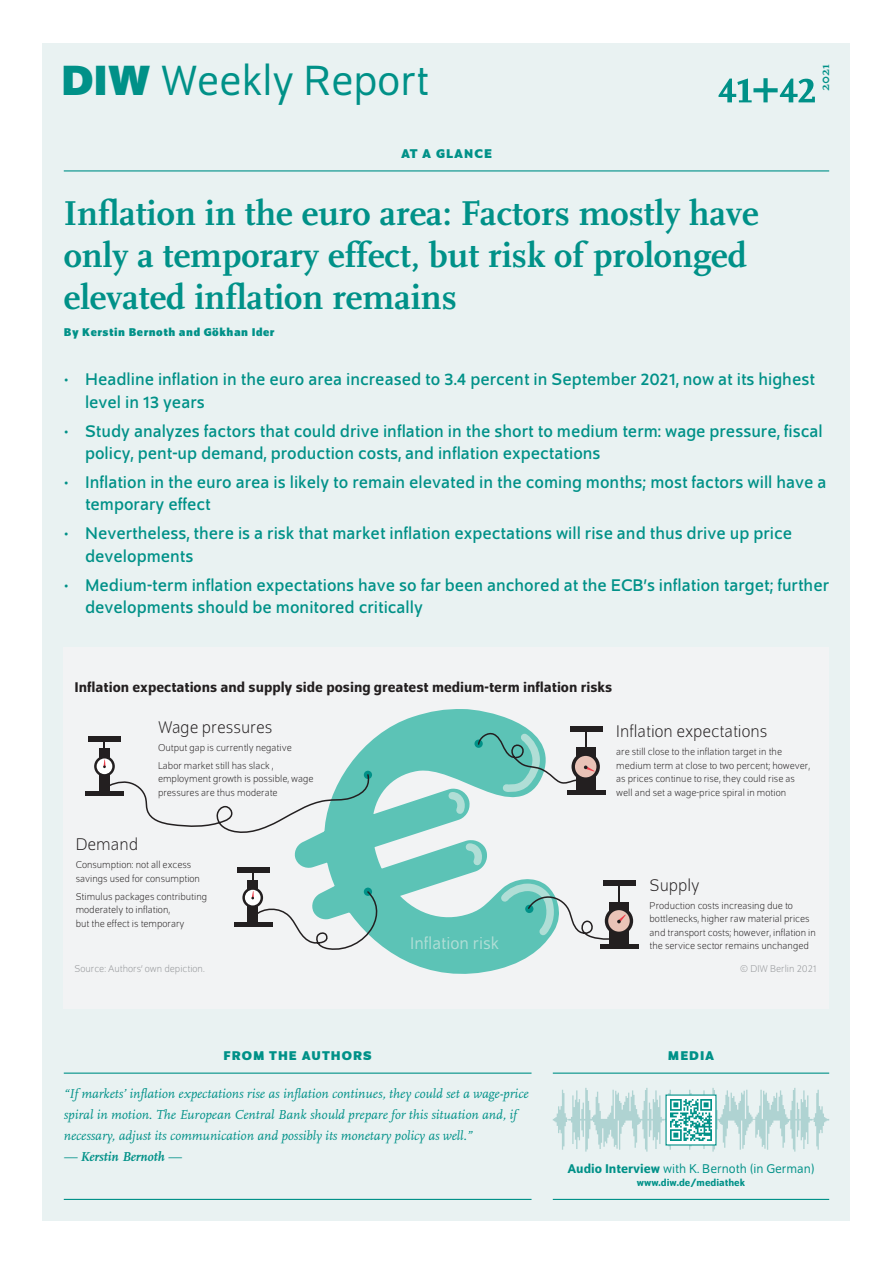
<style>
.page{position:relative;width:893px;height:1263px;background:#fff}
.page>*{position:absolute;margin:0;border:0;box-sizing:border-box;transform-origin:0 0}
.t1{font:700 51px "Scala Pro";color:#009188}
.t2{font:45px "Schumpeter Blond";color:#009188}
.t3{font:700 36px/42px "Scala Pro";color:#009188}
.t4{font:18px/22.5px "Schumpeter";color:#009188}
.t5{font:300 18px "Schumpeter";color:#231f20}
.t6{font:18px "Schumpeter Blond";color:#b0ded6}
.t7{font:500 15px "Schumpeter";color:#231f20}
.t8{font:italic 13.5px/21px "Scala Pro";color:#009188}
.t9{font:13.5px "Schumpeter Blond";color:#009188}
.t10{font:700 13.5px "Schumpeter";letter-spacing:.075em;color:#009188}
.t11{font:italic 700 13.5px "Scala Pro";color:#009188}
.t12{font:700 13.5px "Scala Pro";color:#009188}
.t13{font:700 12px "Schumpeter";letter-spacing:.04em;color:#009188}
.t14{font:300 10.5px/13.5px "Schumpeter";color:#231f20}
.t15{font:300 10.5px "Schumpeter";color:#939598}
.t16{font:500 10.5px "Schumpeter";color:#009188}
.s1{font-family:"Schumpeter";font-weight:700}
.s2{font-weight:400}
.s3{font-family:"Schumpeter";font-weight:500}
</style>
<div class="page">
<div style="left:43px;top:43px;width:807px;height:1177px;background:#e9f2f2"></div>
<hr style="left:64px;top:170px;width:765px;height:1px;background:#009188">
<hr style="left:553px;top:1072px;width:276px;height:2px;background:#009188">
<hr style="left:553px;top:1199px;width:276px;height:1px;background:#009188">
<svg style="left:553px;top:1088px;width:276px;height:63px"></svg>
<div style="left:666px;top:1095px;width:50px;height:50px;background:#fff"></div>
<img style="left:670px;top:1099px;width:42px;height:42px">
<hr style="left:64px;top:1072px;width:467px;height:2px;background:#009188">
<hr style="left:64px;top:1199px;width:467px;height:1px;background:#009188">
<div style="left:64px;top:647px;width:765px;height:362px;background:#f2f3f4"></div>
<svg style="left:294px;top:709px;width:252px;height:265px"></svg>
<div style="left:247px;top:880px;width:11px;height:44px;background:#231f20"></div>
<div style="left:234px;top:922px;width:38px;height:5px;background:#231f20"></div>
<div style="left:237px;top:867px;width:32px;height:6px;background:#231f20"></div>
<svg style="left:252px;top:873px;width:2px;height:7px"></svg>
<svg style="left:242px;top:887px;width:21px;height:21px"></svg>
<div style="left:245px;top:890px;width:16px;height:15px;background:#fff;border-radius:50%"></div>
<div style="left:99px;top:748px;width:11px;height:45px;background:#231f20"></div>
<div style="left:85px;top:791px;width:39px;height:5px;background:#231f20"></div>
<div style="left:89px;top:736px;width:32px;height:6px;background:#231f20"></div>
<svg style="left:94px;top:756px;width:21px;height:21px"></svg>
<div style="left:97px;top:758px;width:15px;height:16px;background:#fff;border-radius:50%"></div>
<div style="left:576px;top:747px;width:19px;height:45px;background:#231f20"></div>
<div style="left:567px;top:790px;width:38px;height:5px;background:#231f20"></div>
<div style="left:570px;top:726px;width:32px;height:5px;background:#231f20"></div>
<svg style="left:571px;top:752px;width:29px;height:29px"></svg>
<svg style="left:575px;top:756px;width:21px;height:21px"></svg>
<svg style="left:474px;top:739px;width:9px;height:9px"></svg>
<svg style="left:364px;top:887px;width:8px;height:9px"></svg>
<div style="left:364px;top:771px;width:8px;height:8px;background:#009188;border-radius:50%"></div>
<svg style="left:102px;top:760px;width:268px;height:77px"></svg>
<svg style="left:462px;top:839px;width:19px;height:32px"></svg>
<svg style="left:444px;top:788px;width:19px;height:32px"></svg>
<svg style="left:477px;top:727px;width:117px;height:74px"></svg>
<svg style="left:251px;top:890px;width:130px;height:63px"></svg>
<div style="left:609px;top:902px;width:20px;height:45px;background:#231f20"></div>
<div style="left:600px;top:944px;width:39px;height:5px;background:#231f20"></div>
<div style="left:603px;top:880px;width:32px;height:5px;background:#231f20"></div>
<div style="left:605px;top:907px;width:28px;height:28px;background:#231f20;border-radius:50%"></div>
<svg style="left:608px;top:910px;width:22px;height:22px"></svg>
<svg style="left:494px;top:880px;width:132px;height:62px"></svg>
<h2 class="t2" style="left:61px;top:59px;width:369px"><span class="s1">DIW</span> Weekly Report</h2>
<p class="t10" style="left:401px;top:146px;width:92px">AT A GLANCE</p>
<p class="t12" style="left:815px;top:91px;width:29px;rotate:-90deg">2021</p>
<h1 class="t1" style="left:718px;top:48px;width:100px">41+42</h1>
<h3 class="t3" style="left:64px;top:190px;width:696px">Inflation in the euro area: Factors mostly have only a temporary effect, but risk of prolonged elevated inflation remains</h3>
<p class="t13" style="left:64px;top:325px;width:212px">By Kerstin Bernoth and Gökhan Ider</p>
<p class="t4" style="left:85px;top:369px;width:731px;text-indent:-21px">• Headline inflation in the euro area increased to 3.4 percent in September 2021, now at its highest level in 13 years</p>
<p class="t4" style="left:85px;top:420px;width:739px;text-indent:-21px">• Study analyzes factors that could drive inflation in the short to medium term: wage pressure, fiscal policy, pent-up demand, production costs, and inflation expectations</p>
<p class="t4" style="left:85px;top:471px;width:743px;text-indent:-21px">• Inflation in the euro area is likely to remain elevated in the coming months; most factors will have a temporary effect</p>
<p class="t4" style="left:85px;top:523px;width:709px;text-indent:-21px">• Nevertheless, there is a risk that market inflation expectations will rise and thus drive up price developments</p>
<p class="t4" style="left:85px;top:574px;width:746px;text-indent:-21px">• Medium-term inflation expectations have so far been anchored at the ECB’s inflation target; further developments should be monitored critically</p>
<p class="t7" style="left:74px;top:679px;width:539px">Inflation expectations and supply side posing greatest medium-term inflation risks</p>
<p class="t5" style="left:158px;top:718px;width:116px">Wage pressures</p>
<p class="t14" style="left:158px;top:739px;width:135px;line-height:18px">Output gap is currently negative<br>Labor market still has slack ,</p>
<p class="t14" style="left:158px;top:773px;width:157px">employment growth is possible, wage pressures are thus moderate</p>
<p class="t5" style="left:76px;top:836px;width:64px">Demand</p>
<p class="t14" style="left:76px;top:858px;width:126px">Consumption: not all excess savings used for consumption</p>
<p class="t14" style="left:76px;top:890px;width:133px">Stimulus packages contributing moderately to inflation,<br>but the effect is temporary</p>
<p class="t6" style="left:410px;top:935px;width:91px">Inflation risk</p>
<p class="t5" style="left:616px;top:723px;width:153px">Inflation expectations</p>
<p class="t14" style="left:616px;top:745px;width:195px">are still close to the inflation target in the medium term at close to two percent; however, as prices continue to rise, they could rise as well and set a wage-price spiral in motion</p>
<p class="t5" style="left:650px;top:876px;width:52px">Supply</p>
<p class="t14" style="left:650px;top:899px;width:168px">Production costs increasing due to bottlenecks, higher raw material prices and transport costs; however, inflation in the service sector remains unchanged</p>
<p class="t15" style="left:75px;top:963px;width:132px">Source: Authors’ own depiction.</p>
<p class="t15" style="left:740px;top:963px;width:78px">© DIW Berlin 2021</p>
<p class="t10" style="left:224px;top:1048px;width:150px">FROM THE AUTHORS</p>
<p class="t8" style="left:64px;top:1083px;width:466px">“If markets’ inflation expectations rise as inflation continues, they could set a wage-price spiral in motion. The European Central Bank should prepare for this situation and, if necessary, adjust its communication and possibly its monetary policy as well.”</p>
<p class="t11" style="left:64px;top:1146px;width:119px"><span class="s2">—</span> Kerstin Bernoth <span class="s2">—</span></p>
<p class="t10" style="left:668px;top:1048px;width:48px">MEDIA</p>
<p class="t9" style="left:567px;top:1162px;width:249px"><span class="s3">Audio Interview</span> with K. Bernoth (in German)</p>
<p class="t16" style="left:637px;top:1177px;width:110px">www.diw.de/mediathek</p>
</div>
